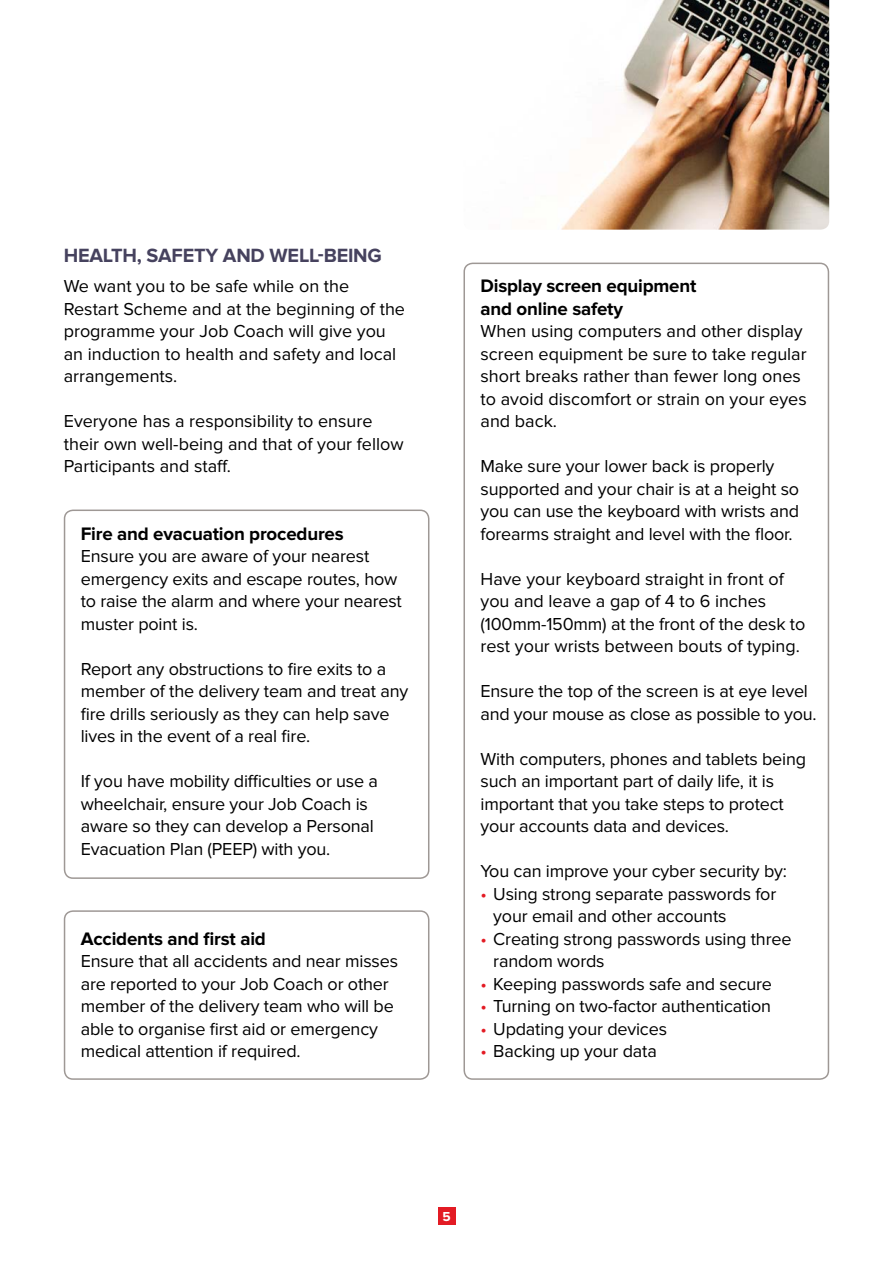
<style>
.page{position:relative;width:893px;height:1263px;background:#fff}
.page>*{position:absolute;margin:0;border:0;box-sizing:border-box;transform-origin:0 0}
.t1{font:700 19.8px "Proxima Nova";letter-spacing:-.01em;color:#46425e}
.t2{font:700 18.75px/22.5px "Proxima Nova";letter-spacing:-.01em;color:#000}
.t3{font:18px/22.5px "Proxima Nova";letter-spacing:-.01em;color:#000}
.t4{font:700 13.5px "Proxima Nova";color:#fff}
.s1{color:#e31b24}
</style>
<div class="page">
<img style="left:561px;top:0;width:268px;height:230px">
<div style="left:463px;top:263px;width:366px;height:817px;border:2px solid #9e9895;border-radius:9px"></div>
<div style="left:64px;top:509px;width:365px;height:370px;border:2px solid #9e9895;border-radius:9px"></div>
<div style="left:64px;top:910px;width:365px;height:170px;border:2px solid #9e9895;border-radius:9px"></div>
<div style="left:438px;top:1208px;width:17px;height:17px;background:#e31b24"></div>
<p class="t1" style="left:64px;top:244px;width:320px">Health, Safety and Well-Being</p>
<p class="t3" style="left:64px;top:275px;width:343px">We want you to be safe while on the Restart Scheme and at the beginning of the programme your Job Coach will give you an induction to health and safety and local arrangements.</p>
<p class="t3" style="left:64px;top:410px;width:341px">Everyone has a responsibility to ensure their own well-being and that of your fellow<br>Participants and staff.</p>
<p class="t2" style="left:81px;top:523px;width:264px">Fire and evacuation procedures</p>
<p class="t3" style="left:81px;top:545px;width:323px">Ensure you are aware of your nearest emergency exits and escape routes, how to raise the alarm and where your nearest muster point is.</p>
<p class="t3" style="left:81px;top:658px;width:329px">Report any obstructions to fire exits to a member of the delivery team and treat any fire drills seriously as they can help save lives in the event of a real fire.</p>
<p class="t3" style="left:81px;top:770px;width:299px">If you have mobility difficulties or use a wheelchair, ensure your Job Coach is aware so they can develop a Personal Evacuation Plan (PEEP) with you.</p>
<p class="t2" style="left:81px;top:928px;width:187px">Accidents and first aid</p>
<p class="t3" style="left:81px;top:950px;width:319px">Ensure that all accidents and near misses are reported to your Job Coach or other member of the delivery team who will be able to organise first aid or emergency medical attention if required.</p>
<p class="t2" style="left:480px;top:275px;width:217px">Display screen equipment and online safety</p>
<p class="t3" style="left:480px;top:320px;width:328px">When using computers and other display screen equipment be sure to take regular short breaks rather than fewer long ones to avoid discomfort or strain on your eyes and back.</p>
<p class="t3" style="left:480px;top:455px;width:320px">Make sure your lower back is properly supported and your chair is at a height so you can use the keyboard with wrists and forearms straight and level with the floor.</p>
<p class="t3" style="left:480px;top:568px;width:326px">Have your keyboard straight in front of you and leave a gap of 4 to 6 inches (100mm-150mm) at the front of the desk to rest your wrists between bouts of typing.</p>
<p class="t3" style="left:480px;top:680px;width:337px">Ensure the top of the screen is at eye level and your mouse as close as possible to you.</p>
<p class="t3" style="left:480px;top:748px;width:327px">With computers, phones and tablets being such an important part of daily life, it is important that you take steps to protect your accounts data and devices.</p>
<p class="t3" style="left:480px;top:860px;width:308px">You can improve your cyber security by:</p>
<p class="t3" style="left:493px;top:883px;width:285px;text-indent:-13px"><span class="s1">•</span> Using strong separate passwords for your email and other accounts</p>
<p class="t3" style="left:493px;top:928px;width:300px;text-indent:-13px"><span class="s1">•</span> Creating strong passwords using three random words</p>
<p class="t3" style="left:480px;top:973px;width:293px"><span class="s1">•</span> Keeping passwords safe and secure</p>
<p class="t3" style="left:480px;top:995px;width:292px"><span class="s1">•</span> Turning on two-factor authentication</p>
<p class="t3" style="left:480px;top:1018px;width:188px"><span class="s1">•</span> Updating your devices</p>
<p class="t3" style="left:480px;top:1040px;width:178px"><span class="s1">•</span> Backing up your data</p>
<p class="t4" style="left:442px;top:1208px;width:10px">5</p>
</div>
